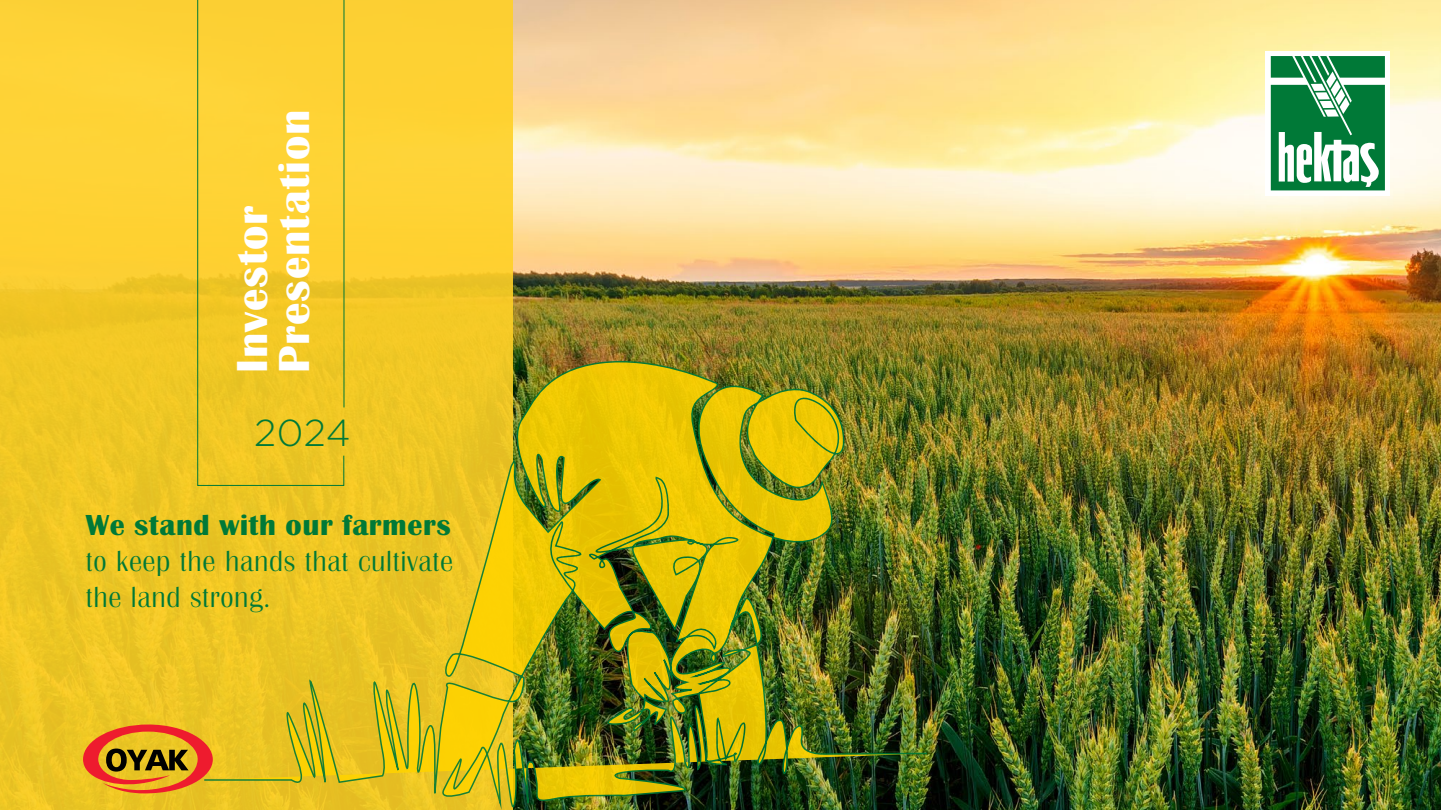
<style>
.page{position:relative;width:1441px;height:810px;background:#fff}
.page>*{position:absolute;margin:0;border:0;box-sizing:border-box;transform-origin:0 0}
.t1{font:700 45px/42px "Britannic";letter-spacing:.02em;color:#fff}
.t2{font:300 37.5px "Gotham";color:#007937}
.t3{font:300 30px/36px "Britannic";letter-spacing:.02em;color:#007937}
.t4{font:700 30px "Britannic";letter-spacing:.02em;color:#007937}
</style>
<div class="page">
<img style="left:512px;top:0;width:928px;height:810px">
<div style="left:0;top:0;width:512px;height:810px;background:linear-gradient(to bottom,#fed235,#e9c21f)"></div>
<svg style="left:83px;top:725px;width:120px;height:68px;background:#cf7c22"></svg>
<div style="left:1265px;top:51px;width:124px;height:144px;background:#fff"></div>
<svg style="left:1270px;top:56px;width:114px;height:134px"></svg>
<img style="left:203px;top:359px;width:725px;height:451px">
<svg style="left:197px;top:0;width:147px;height:486px;background:#f4cc2d"></svg>
<h1 class="t1" style="left:230px;top:373px;width:265px;rotate:-90deg">Investor<br>Presentation</h1>
<p class="t2" style="left:254px;top:409px;width:98px">2024</p>
<p class="t4" style="left:86px;top:507px;width:366px">We stand with our farmers</p>
<p class="t3" style="left:86px;top:542px;width:369px">to keep the hands that cultivate the land strong.</p>
</div>
